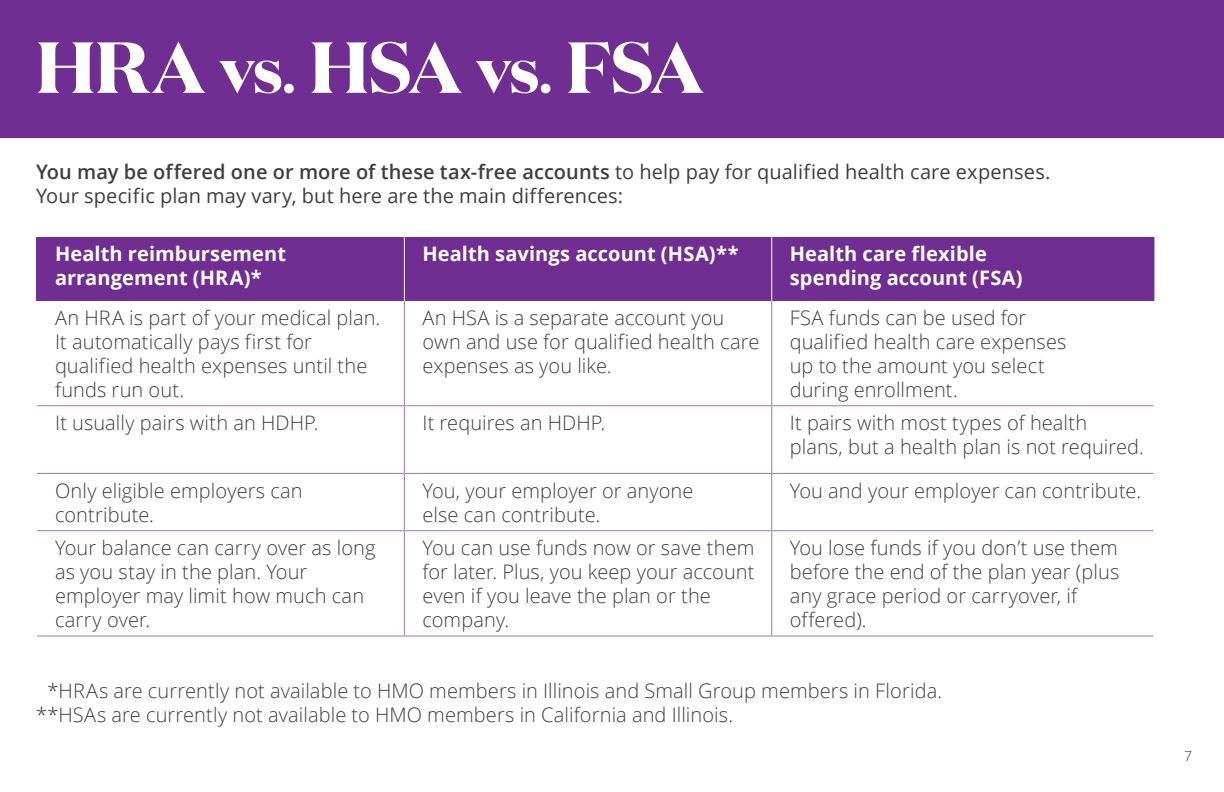
<style>
.page{position:relative;width:1224px;height:792px;background:#fff}
.page>*{position:absolute;margin:0;border:0;box-sizing:border-box;transform-origin:0 0}
.t1{font:700 72px "Domaine Disp";letter-spacing:-.005em;color:#fff}
.t2{font:300 20px/24px "Open Sans";letter-spacing:.005em;color:#3e3e3f}
.t3{font:20px/24px "Open Sans";letter-spacing:.005em;color:#3e3e3f}
.t4{font:700 20px/24px "Open Sans";letter-spacing:.005em;color:#fff}
.t5{font:300 14px "Open Sans";color:#3e3e3f}
.s1{font-size:64px}
.s2{font-size:48px}
.s3{font-weight:600}
</style>
<div class="page">
<div style="left:37px;top:237px;width:367px;height:64px;background:#702d92"></div>
<div style="left:404px;top:237px;width:368px;height:64px;background:#702d92"></div>
<div style="left:772px;top:237px;width:381px;height:64px;background:#702d92"></div>
<hr style="left:404px;top:237px;width:1px;height:64px;background:#fff">
<hr style="left:771px;top:237px;width:1px;height:64px;background:#fff">
<hr style="left:404px;top:301px;width:1px;height:104px;background:#9c77b5">
<hr style="left:771px;top:301px;width:1px;height:104px;background:#9c77b5">
<hr style="left:404px;top:406px;width:1px;height:67px;background:#9c77b5">
<hr style="left:771px;top:406px;width:1px;height:67px;background:#9c77b5">
<hr style="left:404px;top:474px;width:1px;height:56px;background:#9c77b5">
<hr style="left:771px;top:474px;width:1px;height:56px;background:#9c77b5">
<hr style="left:404px;top:531px;width:1px;height:105px;background:#9c77b5">
<hr style="left:771px;top:531px;width:1px;height:105px;background:#9c77b5">
<hr style="left:37px;top:405px;width:367px;height:1px;background:#9c77b5">
<hr style="left:404px;top:405px;width:368px;height:1px;background:#9c77b5">
<hr style="left:772px;top:405px;width:381px;height:1px;background:#9c77b5">
<hr style="left:37px;top:473px;width:367px;height:1px;background:#9c77b5">
<hr style="left:404px;top:473px;width:368px;height:1px;background:#9c77b5">
<hr style="left:772px;top:473px;width:381px;height:1px;background:#9c77b5">
<hr style="left:37px;top:530px;width:367px;height:1px;background:#9c77b5">
<hr style="left:404px;top:530px;width:368px;height:1px;background:#9c77b5">
<hr style="left:772px;top:530px;width:381px;height:1px;background:#9c77b5">
<hr style="left:37px;top:636px;width:367px;height:1px;background:#9c77b5">
<hr style="left:404px;top:636px;width:368px;height:1px;background:#9c77b5">
<hr style="left:772px;top:636px;width:381px;height:1px;background:#9c77b5">
<hr style="left:36px;top:237px;width:2px;height:64px;background:#702d92">
<hr style="left:1152px;top:237px;width:2px;height:64px;background:#702d92">
<div style="left:0;top:0;width:1224px;height:138px;background:#702d92"></div>
<h2 class="t1" style="left:36px;top:20px;width:669px">HRA <span class="s1">vs</span><span class="s2">.</span> HSA <span class="s1">vs</span><span class="s2">.</span> FSA</h2>
<p class="t3" style="left:36px;top:159px;width:1016px"><span class="s3">You may be offered one or more of these tax-free accounts</span> to help pay for qualified health care expenses.<br>Your specific plan may vary, but here are the main differences:</p>
<p class="t4" style="left:55px;top:242px;width:233px">Health reimbursement arrangement (HRA)*</p>
<p class="t4" style="left:422px;top:242px;width:318px">Health savings account (HSA)**</p>
<p class="t4" style="left:790px;top:242px;width:234px">Health care flexible spending account (FSA)</p>
<p class="t2" style="left:55px;top:305px;width:327px">An HRA is part of your medical plan.<br>It automatically pays first for qualified health expenses until the funds run out.</p>
<p class="t2" style="left:422px;top:305px;width:338px">An HSA is a separate account you own and use for qualified health care expenses as you like.</p>
<p class="t2" style="left:790px;top:305px;width:278px">FSA funds can be used for qualified health care expenses up to the amount you select during enrollment.</p>
<p class="t2" style="left:55px;top:410px;width:265px">It usually pairs with an HDHP.</p>
<p class="t2" style="left:422px;top:410px;width:184px">It requires an HDHP.</p>
<p class="t2" style="left:790px;top:410px;width:356px">It pairs with most types of health plans, but a health plan is not required.</p>
<p class="t2" style="left:55px;top:478px;width:249px">Only eligible employers can contribute.</p>
<p class="t2" style="left:422px;top:478px;width:273px">You, your employer or anyone else can contribute.</p>
<p class="t2" style="left:790px;top:478px;width:353px">You and your employer can contribute.</p>
<p class="t2" style="left:55px;top:535px;width:322px">Your balance can carry over as long as you stay in the plan. Your employer may limit how much can carry over.</p>
<p class="t2" style="left:422px;top:535px;width:334px">You can use funds now or save them for later. Plus, you keep your account even if you leave the plan or the company.</p>
<p class="t2" style="left:790px;top:535px;width:331px">You lose funds if you don’t use them before the end of the plan year (plus any grace period or carryover, if offered).</p>
<p class="t2" style="left:48px;top:678px;width:896px">*HRAs are currently not available to HMO members in Illinois and Small Group members in Florida.</p>
<p class="t2" style="left:36px;top:702px;width:699px">**HSAs are currently not available to HMO members in California and Illinois.</p>
<p class="t5" style="left:1184px;top:747px;width:9px">7</p>
</div>
